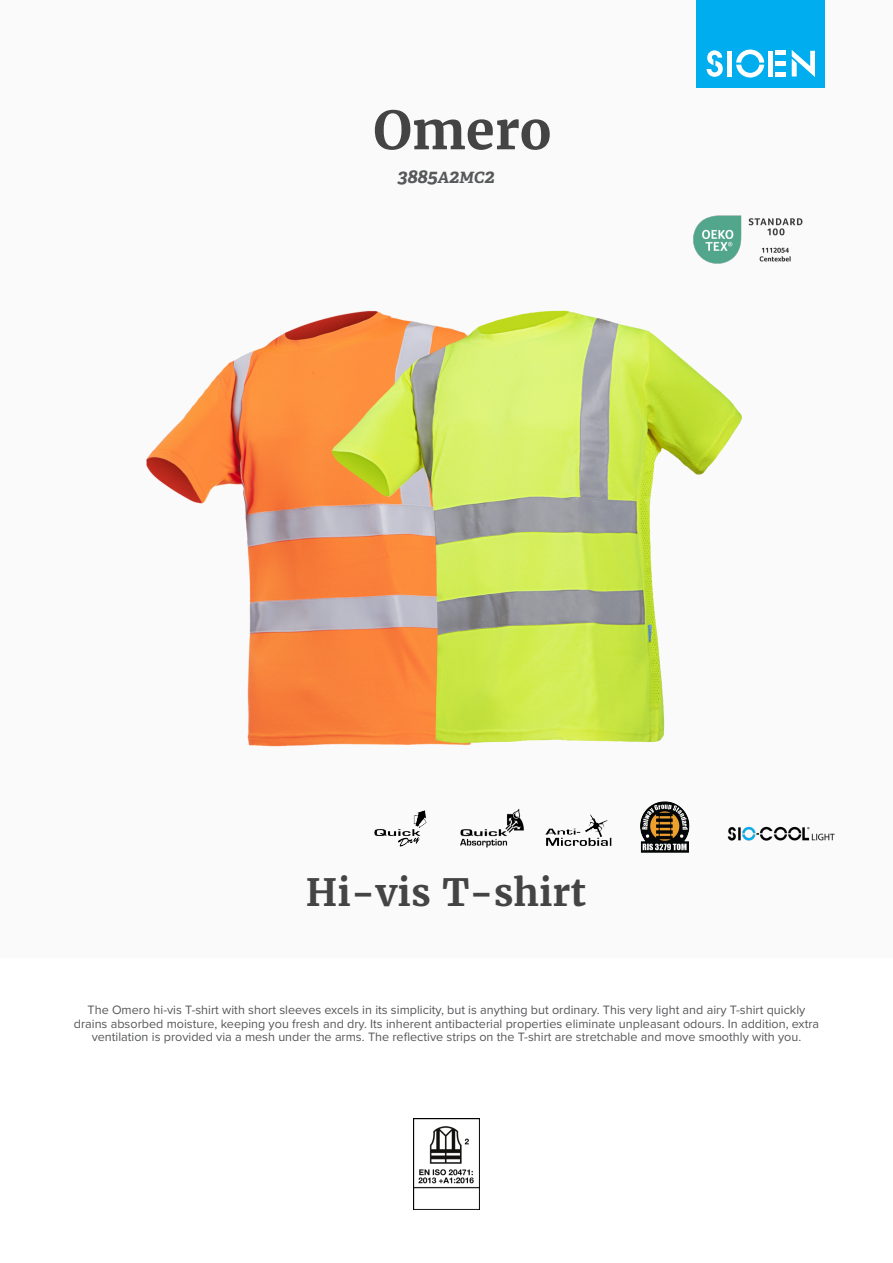
<style>
.page{position:relative;width:893px;height:1263px;background:#fff}
.page>*{position:absolute;margin:0;border:0;box-sizing:border-box;transform-origin:0 0}
.product_name{font:700 52.5px "Merriweather";color:#444}
.product_h2{font:700 37.5px "Merriweather";color:#444}
.product_ref{font:italic 700 19.5px "Adelle";color:#57585a}
.product_description{font:12.6px/13.6px "Proxima Nova";color:#57585a;text-align:center}
.s1{font-size:15.6px}
</style>
<div class="page">
<div style="left:0;top:0;width:893px;height:957px;background:#fafafa"></div>
<div style="left:697px;top:0;width:128px;height:88px;background:#00aeef"></div>
<svg style="left:707px;top:50px;width:16px;height:27px"></svg>
<svg style="left:736px;top:50px;width:28px;height:28px"></svg>
<div style="left:727px;top:51px;width:5px;height:26px;background:#fff"></div>
<div style="left:768px;top:51px;width:5px;height:26px;background:#fff"></div>
<div style="left:775px;top:72px;width:11px;height:5px;background:#fff"></div>
<div style="left:775px;top:61px;width:11px;height:5px;background:#fff"></div>
<hr style="left:775px;top:51px;width:11px;height:4px;background:#fff">
<svg style="left:792px;top:50px;width:23px;height:27px"></svg>
<img style="left:783px;top:826px;width:52px;height:15px">
<img style="left:783px;top:218px;width:20px;height:44px">
<img style="left:413px;top:1118px;width:67px;height:92px">
<img style="left:146px;top:327px;width:152px;height:420px">
<img style="left:298px;top:215px;width:485px;height:638px">
<p class="product_name" style="left:373px;top:97px;width:179px">Omero</p>
<p class="product_ref" style="left:397px;top:164px;width:98px">3885<span class="s1">A</span>2<span class="s1">MC</span>2</p>
<p class="product_h2" style="left:306px;top:868px;width:282px">Hi-vis T-shirt</p>
<p class="product_description" style="left:74px;top:1002px;width:747px">The Omero hi-vis T-shirt with short sleeves excels in its simplicity, but is anything but ordinary. This very light and airy T-shirt quickly drains absorbed moisture, keeping you fresh and dry. Its inherent antibacterial properties eliminate unpleasant odours. In addition, extra ventilation is provided via a mesh under the arms. The reflective strips on the T-shirt are stretchable and move smoothly with you.</p>
</div>
